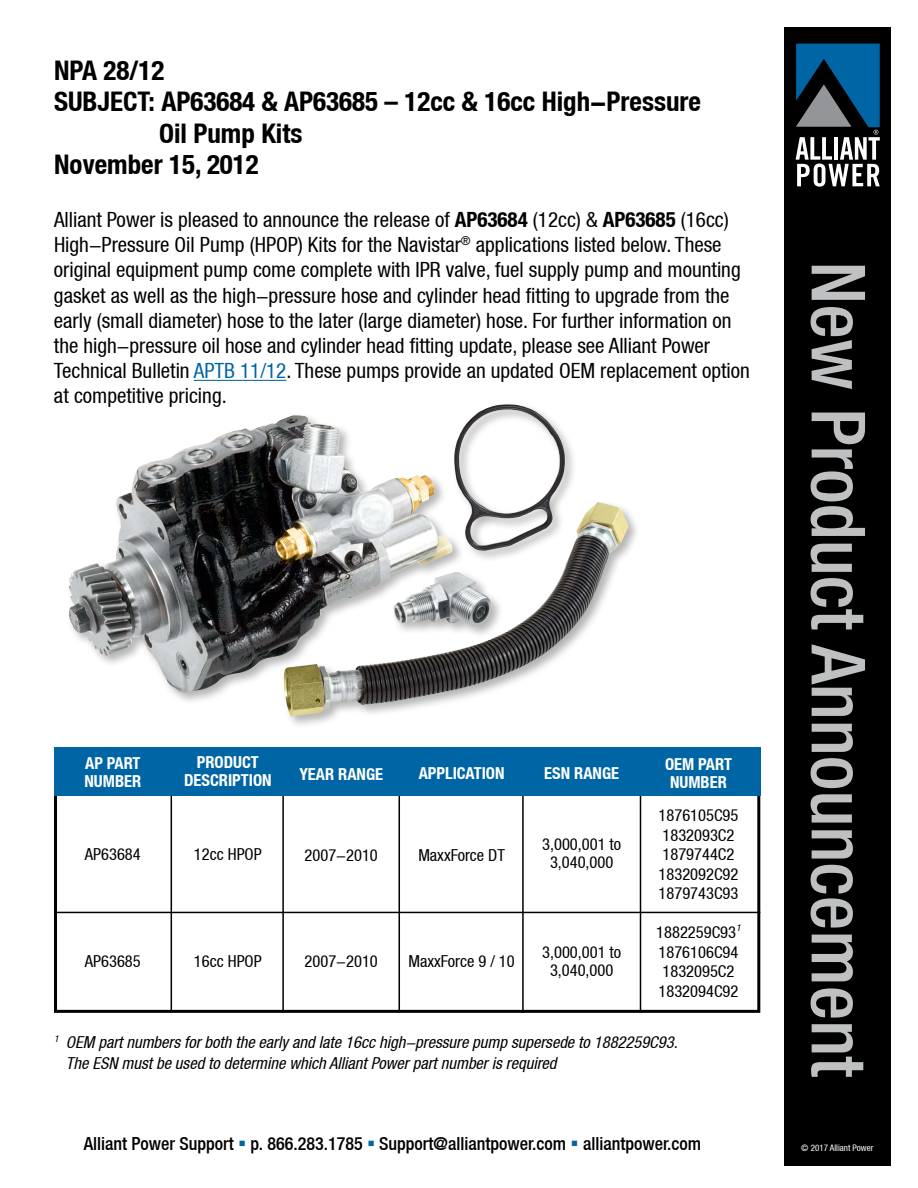
<style>
.page{position:relative;width:918px;height:1188px;background:#fff}
.page>*{position:absolute;margin:0;border:0;box-sizing:border-box;transform-origin:0 0}
.t1{font:700 condensed 27px "Helvetica Neue LT";color:#000}
.t2{font:condensed 21px/25.2px "Helvetica Neue LT";color:#000}
.t3{font:500 condensed 18px "Helvetica Neue LT";color:#000}
.t4{font:condensed 16.5px/19.5px "Helvetica Neue LT";color:#000}
.t5{font:italic condensed 16.5px/21.6px "Helvetica Neue LT";color:#000}
.t6{font:700 condensed 16.5px/18px "Helvetica Neue LT";color:#fff;text-align:center}
.t7{font:condensed 9px "Helvetica Neue LT";color:#fff}
.s1{font-weight:700}
.s2{color:#0065a4}
</style>
<div class="page">
<div style="left:785px;top:27px;width:106px;height:1139px;background:#000"></div>
<svg style="left:812px;top:266px;width:53px;height:34px"></svg>
<svg style="left:811px;top:307px;width:42px;height:82px"></svg>
<svg style="left:811px;top:413px;width:54px;height:123px"></svg>
<svg style="left:811px;top:544px;width:41px;height:28px"></svg>
<svg style="left:811px;top:578px;width:52px;height:51px"></svg>
<svg style="left:812px;top:644px;width:53px;height:72px"></svg>
<svg style="left:812px;top:724px;width:41px;height:28px"></svg>
<svg style="left:811px;top:758px;width:42px;height:30px"></svg>
<svg style="left:811px;top:794px;width:41px;height:29px"></svg>
<svg style="left:812px;top:830px;width:41px;height:29px"></svg>
<svg style="left:811px;top:865px;width:42px;height:63px"></svg>
<svg style="left:812px;top:935px;width:41px;height:46px"></svg>
<svg style="left:811px;top:988px;width:42px;height:30px"></svg>
<svg style="left:811px;top:1024px;width:52px;height:53px"></svg>
<svg style="left:796px;top:44px;width:84px;height:143px"></svg>
<hr style="left:640px;top:775px;width:1px;height:237px;background:#000">
<hr style="left:522px;top:775px;width:2px;height:238px;background:#000">
<hr style="left:194px;top:380px;width:92px;height:1px;background:#0065a4">
<div style="left:54px;top:752px;width:706px;height:261px;border:3px solid #000"></div>
<hr style="left:171px;top:777px;width:1px;height:235px;background:#000">
<hr style="left:399px;top:777px;width:1px;height:233px;background:#000">
<hr style="left:282px;top:778px;width:2px;height:234px;background:#000">
<div style="left:54px;top:747px;width:706px;height:49px;background:#0065a4"></div>
<hr style="left:54px;top:912px;width:706px;height:1px;background:#000">
<div style="left:66px;top:412px;width:575px;height:317px;background:#000;opacity:.3"></div>
<img style="left:69px;top:416px;width:222px;height:240px">
<div style="left:451px;top:401px;width:127px;height:162px;background:#000;opacity:.3"></div>
<img style="left:454px;top:404px;width:111px;height:147px">
<p class="t1" style="left:54px;top:54px;width:112px">NPA 28/12</p>
<p class="t1" style="left:54px;top:86px;width:649px">SUBJECT: AP63684 &amp; AP63685 – 12cc &amp; 16cc High-Pressure</p>
<p class="t1" style="left:159px;top:117px;width:145px">Oil Pump Kits</p>
<p class="t1" style="left:54px;top:149px;width:206px">November 15, 2012</p>
<p class="t2" style="left:54px;top:207px;width:697px">Alliant Power is pleased to announce the release of <span class="s1">AP63684</span> (12cc) &amp; <span class="s1">AP63685</span> (16cc)<br>High-Pressure Oil Pump (HPOP) Kits for the Navistar<sup>®</sup> applications listed below. These original equipment pump come complete with IPR valve, fuel supply pump and mounting gasket as well as the high-pressure hose and cylinder head fitting to upgrade from the early (small diameter) hose to the later (large diameter) hose. For further information on the high-pressure oil hose and cylinder head fitting update, please see Alliant Power Technical Bulletin <span class="s2">APTB 11/12</span>. These pumps provide an updated OEM replacement option at competitive pricing.</p>
<p class="t6" style="left:84px;top:754px;width:58px;text-align:left">AP PART<br>NUMBER</p>
<p class="t4" style="left:85px;top:845px;width:57px">AP63684</p>
<p class="t4" style="left:85px;top:951px;width:57px">AP63685</p>
<p class="t6" style="left:184px;top:753px;width:89px">PRODUCT<br>DESCRIPTION</p>
<p class="t4" style="left:194px;top:844px;width:69px">12cc HPOP</p>
<p class="t6" style="left:299px;top:764px;width:85px">YEAR RANGE</p>
<p class="t4" style="left:305px;top:845px;width:75px">2007-2010</p>
<p class="t6" style="left:419px;top:764px;width:87px">APPLICATION</p>
<p class="t4" style="left:418px;top:845px;width:88px">MaxxForce DT</p>
<p class="t6" style="left:544px;top:764px;width:76px">ESN RANGE</p>
<p class="t4" style="left:542px;top:835px;width:80px;line-height:18px;text-align:center">3,000,001 to<br>3,040,000</p>
<p class="t4" style="left:194px;top:952px;width:69px">16cc HPOP</p>
<p class="t4" style="left:305px;top:951px;width:75px">2007-2010</p>
<p class="t4" style="left:409px;top:951px;width:108px">MaxxForce 9 / 10</p>
<p class="t4" style="left:542px;top:943px;width:80px;line-height:18px;text-align:center">3,000,001 to<br>3,040,000</p>
<p class="t6" style="left:665px;top:755px;width:68px">OEM PART<br>NUMBER</p>
<p class="t4" style="left:659px;top:805px;width:81px">1876105C95<br>1832093C2<br>1879744C2<br>1832092C92<br>1879743C93</p>
<p class="t4" style="left:656px;top:922px;width:86px">1882259C93<sup>1<br></sup>1876106C94<br>1832095C2<br>1832094C92</p>
<p class="t5" style="left:66px;top:1031px;width:613px;text-indent:-12px"><sup>1</sup> OEM part numbers for both the early and late 16cc high-pressure pump supersede to 1882259C93.<br>The ESN must be used to determine which Alliant Power part number is required</p>
<p class="t3" style="left:84px;top:1133px;width:619px">Alliant Power Support <span class="s2">▪</span> p. 866.283.1785 <span class="s2">▪</span> Support@alliantpower.com <span class="s2">▪</span> alliantpower.com</p>
<p class="t7" style="left:801px;top:1142px;width:74px">© 2017 Alliant Power</p>
</div>
